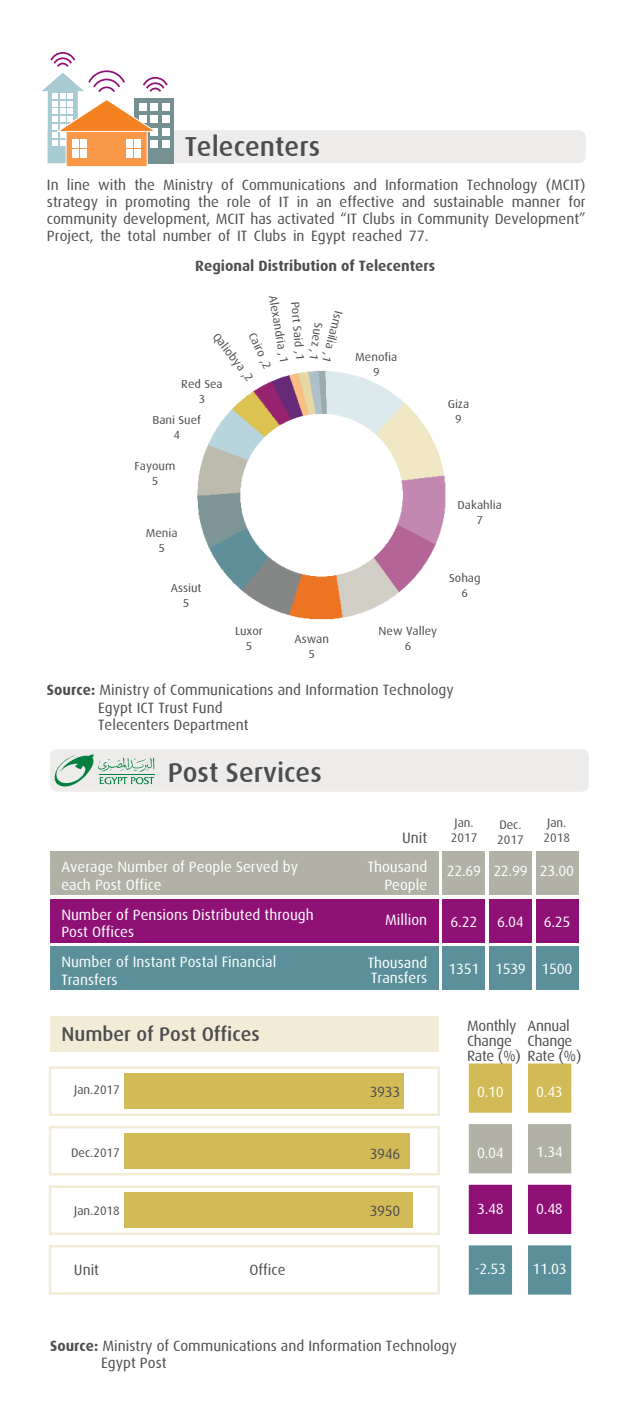
<style>
.page{position:relative;width:638px;height:1418px;background:#fff}
.page>*{position:absolute;margin:0;border:0;box-sizing:border-box;transform-origin:0 0}
.t1{font:500 27.5px "Dax";color:#4d4d4f}
.t2{font:500 20px "Dax";color:#4d4d4f}
.t3{font:15px/17.2px "Dax";color:#4d4d4f}
.t4{font:15px/17.5px "Dax";color:#fff}
.t5{font:700 15px "Dax";color:#4d4d4f}
.t6{font:15px/15px "Dax";letter-spacing:-.02em;color:#4d4d4f}
.t7{font:12.5px/15px "Dax";color:#4d4d4f}
.t8{font:11.75px/15px "Dax";color:#4d4d4f;text-align:center;scale:1.06 1}
.s1{font-weight:700}
</style>
<div class="page">
<div style="left:124px;top:1073px;width:280px;height:35px;background:#d2bb57"></div>
<div style="left:124px;top:1132px;width:286px;height:36px;background:#d2bb57"></div>
<div style="left:124px;top:1192px;width:288px;height:35px;background:#d2bb57"></div>
<div style="left:66px;top:130px;width:81px;height:37px;background:#f89848;border:1px solid #fff"></div>
<svg style="left:42px;top:52px;width:544px;height:111px"></svg>
<div style="left:49px;top:1185px;width:391px;height:49px;border:2px solid #f2ebd5"></div>
<div style="left:50px;top:898px;width:389px;height:44px;background:#8f1176"></div>
<div style="left:50px;top:749px;width:539px;height:42px;background:#edecea;border-radius:7px"></div>
<div style="left:50px;top:851px;width:389px;height:44px;background:#b2b1a5"></div>
<div style="left:443px;top:851px;width:42px;height:44px;background:#b2b1a5"></div>
<div style="left:489px;top:851px;width:43px;height:44px;background:#b2b1a5"></div>
<div style="left:536px;top:851px;width:42px;height:44px;background:#b2b1a5"></div>
<div style="left:443px;top:898px;width:42px;height:44px;background:#8f1176"></div>
<div style="left:489px;top:898px;width:43px;height:44px;background:#8f1176"></div>
<div style="left:536px;top:898px;width:42px;height:44px;background:#8f1176"></div>
<div style="left:50px;top:946px;width:389px;height:43px;background:#5b8f99"></div>
<div style="left:443px;top:946px;width:42px;height:43px;background:#5b8f99"></div>
<div style="left:489px;top:946px;width:43px;height:43px;background:#5b8f99"></div>
<div style="left:536px;top:946px;width:42px;height:43px;background:#5b8f99"></div>
<div style="left:528px;top:1063px;width:43px;height:49px;background:#d2bb57"></div>
<div style="left:528px;top:1124px;width:43px;height:49px;background:#b2b1a5"></div>
<div style="left:528px;top:1184px;width:43px;height:49px;background:#8f1176"></div>
<div style="left:528px;top:1245px;width:43px;height:49px;background:#5b8f99"></div>
<div style="left:469px;top:1063px;width:43px;height:49px;background:#d2bb57"></div>
<div style="left:469px;top:1124px;width:43px;height:49px;background:#b2b1a5"></div>
<div style="left:469px;top:1184px;width:43px;height:49px;background:#8f1176"></div>
<div style="left:469px;top:1245px;width:43px;height:49px;background:#5b8f99"></div>
<div style="left:50px;top:1016px;width:389px;height:35px;background:#f2ebd5"></div>
<div style="left:49px;top:1244px;width:391px;height:50px;border:2px solid #f2ebd5"></div>
<div style="left:49px;top:1066px;width:391px;height:49px;border:2px solid #f2ebd5"></div>
<div style="left:49px;top:1125px;width:391px;height:50px;border:2px solid #f2ebd5"></div>
<svg style="left:54px;top:754px;width:101px;height:33px"></svg>
<img style="left:197px;top:370px;width:249px;height:250px">
<h1 class="t1" style="left:185px;top:131px;width:137px">Telecenters</h1>
<p class="t3" style="left:47px;top:176px;width:540px;text-align:justify">In line with the Ministry of Communications and Information Technology (MCIT) strategy in promoting the role of IT in an effective and sustainable manner for community development, MCIT has activated “IT Clubs in Community Development” Project, the total number of IT Clubs in Egypt reached 77.</p>
<p class="t5" style="left:195px;top:257px;width:241px">Regional Distribution of Telecenters</p>
<p class="t8" style="left:280px;top:294px;width:66px;rotate:80deg">Alexandria ,1</p>
<p class="t8" style="left:302px;top:301px;width:57px;rotate:85deg">Port Said ,1</p>
<p class="t8" style="left:346px;top:312px;width:51px;rotate:104deg">Ismailia ,1</p>
<p class="t8" style="left:326px;top:324px;width:36px;rotate:98deg">Suez ,1</p>
<p class="t8" style="left:259px;top:330px;width:38px;rotate:65deg">Cairo ,2</p>
<p class="t8" style="left:221px;top:329px;width:56px;rotate:52deg">Qaliobya ,2</p>
<p class="t8" style="left:181px;top:376px;width:41px">Red Sea<br>3</p>
<p class="t8" style="left:152px;top:413px;width:47px">Bani Suef<br>4</p>
<p class="t8" style="left:134px;top:458px;width:40px">Fayoum<br>5</p>
<p class="t8" style="left:355px;top:349px;width:41px">Menofia<br>9</p>
<p class="t8" style="left:146px;top:526px;width:32px">Menia<br>5</p>
<p class="t8" style="left:171px;top:580px;width:30px">Assiut<br>5</p>
<p class="t8" style="left:235px;top:623px;width:28px">Luxor<br>5</p>
<p class="t8" style="left:294px;top:631px;width:34px">Aswan<br>5</p>
<p class="t8" style="left:379px;top:623px;width:57px">New Valley<br>6</p>
<p class="t8" style="left:448px;top:396px;width:22px">Giza<br>9</p>
<p class="t8" style="left:457px;top:498px;width:43px">Dakahlia<br>7</p>
<p class="t8" style="left:449px;top:570px;width:31px">Sohag<br>6</p>
<p class="t3" style="left:98px;top:681px;width:357px;text-indent:-51px"><span class="s1">Source:</span> Ministry of Communications and Information Technology<br>Egypt ICT Trust Fund<br>Telecenters Department</p>
<h1 class="t1" style="left:168px;top:756px;width:156px">Post Services</h1>
<p class="t3" style="left:402px;top:829px;width:27px">Unit</p>
<p class="t7" style="left:451px;top:815px;width:28px">Jan.<br>2017</p>
<p class="t7" style="left:543px;top:815px;width:28px">Jan.<br>2018</p>
<p class="t7" style="left:497px;top:817px;width:28px">Dec.<br>2017</p>
<p class="t4" style="left:61px;top:858px;width:238px">Average Number of People Served by each Post Office</p>
<p class="t4" style="left:61px;top:906px;width:254px">Number of Pensions Distributed through<br>Post Offices</p>
<p class="t4" style="left:61px;top:953px;width:216px">Number of Instant Postal Financial<br>Transfers</p>
<p class="t4" style="left:368px;top:858px;width:61px;text-align:right">Thousand<br>People</p>
<p class="t4" style="left:385px;top:911px;width:44px">Million</p>
<p class="t4" style="left:368px;top:955px;width:61px;line-height:15px">Thousand<br>Transfers</p>
<p class="t4" style="left:447px;top:862px;width:36px">22.69</p>
<p class="t4" style="left:493px;top:862px;width:36px">22.99</p>
<p class="t4" style="left:540px;top:862px;width:36px">23.00</p>
<p class="t4" style="left:450px;top:913px;width:28px">6.22</p>
<p class="t4" style="left:448px;top:960px;width:32px">1351</p>
<p class="t4" style="left:497px;top:913px;width:28px">6.04</p>
<p class="t4" style="left:495px;top:960px;width:32px">1539</p>
<p class="t4" style="left:544px;top:913px;width:28px">6.25</p>
<p class="t4" style="left:541px;top:960px;width:32px">1500</p>
<h2 class="t2" style="left:61px;top:1023px;width:200px">Number of Post Offices</h2>
<p class="t6" style="left:467px;top:1018px;width:51px">Monthly<br>Change</p>
<p class="t3" style="left:527px;top:1017px;width:44px">Annual</p>
<p class="t3" style="left:527px;top:1032px;width:46px">Change</p>
<p class="t6" style="left:467px;top:1048px;width:116px">Rate (%) Rate (%)</p>
<p class="t7" style="left:74px;top:1082px;width:47px">Jan.2017</p>
<p class="t3" style="left:370px;top:1083px;width:32px">3933</p>
<p class="t4" style="left:477px;top:1083px;width:28px">0.10</p>
<p class="t4" style="left:536px;top:1083px;width:28px">0.43</p>
<p class="t7" style="left:71px;top:1144px;width:50px">Dec.2017</p>
<p class="t3" style="left:370px;top:1144px;width:32px">3946</p>
<p class="t4" style="left:477px;top:1144px;width:28px">0.04</p>
<p class="t4" style="left:536px;top:1142px;width:28px">1.34</p>
<p class="t7" style="left:74px;top:1203px;width:47px">Jan.2018</p>
<p class="t3" style="left:370px;top:1202px;width:32px">3950</p>
<p class="t4" style="left:477px;top:1199px;width:28px">3.48</p>
<p class="t4" style="left:536px;top:1199px;width:28px">0.48</p>
<p class="t3" style="left:74px;top:1260px;width:27px">Unit</p>
<p class="t3" style="left:249px;top:1260px;width:37px">Office</p>
<p class="t4" style="left:475px;top:1260px;width:33px">-2.53</p>
<p class="t4" style="left:532px;top:1260px;width:36px">11.03</p>
<p class="t3" style="left:101px;top:1337px;width:357px;text-indent:-51px"><span class="s1">Source:</span> Ministry of Communications and Information Technology<br>Egypt Post</p>
</div>
